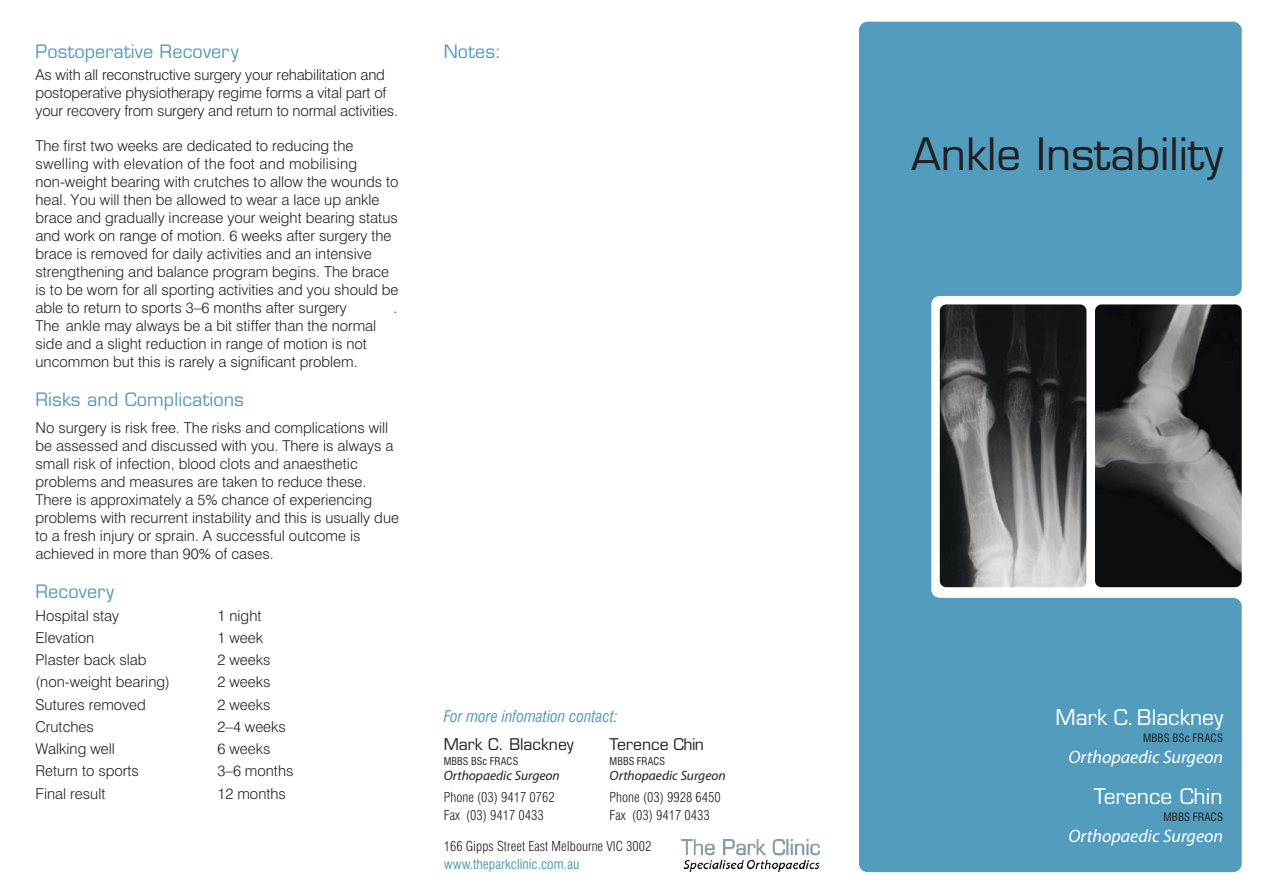
<style>
.page{position:relative;width:1263px;height:893px;background:#fff}
.page>*{position:absolute;margin:0;border:0;box-sizing:border-box;transform-origin:0 0}
.t1{font:43.5px "Eurostile";color:#231f20}
.t2{font:21px "Eurostile";color:#fff}
.t3{font:18px "Eurostile";letter-spacing:.005em;color:#529cbe}
.t4{font:italic 18px "Myriad Pro";color:#fff}
.t5{font:italic condensed 15.75px "Swiss 721 BT";color:#529cbe}
.t6{font:15.75px "Eurostile";color:#231f20}
.t7{font:300 15px/18px "Swiss 721 BT";color:#231f20}
.t8{font:300 condensed 13.5px "Swiss 721 BT";color:#231f20}
.t9{font:italic 13.5px "Myriad Pro";color:#231f20}
.t10{font:condensed 13.5px "Swiss 721 BT";color:#529cbe}
.t11{font:condensed 11.25px "Swiss 721 BT";color:#231f20}
.t12{font:condensed 10.5px "Swiss 721 BT";color:#231f20}
</style>
<div class="page">
<div style="left:859px;top:64px;width:85px;height:753px;background:#529cbe"></div>
<img style="left:681px;top:840px;width:138px;height:25px">
<img style="left:683px;top:865px;width:136px;height:6px">
<div style="left:931px;top:296px;width:323px;height:302px;background:#fff;border-radius:9px"></div>
<div style="left:859px;top:22px;width:383px;height:274px;background:#529cbe;border-radius:9px"></div>
<div style="left:859px;top:598px;width:383px;height:274px;background:#529cbe;border-radius:9px"></div>
<img style="left:940px;top:304px;width:146px;height:283px">
<img style="left:1095px;top:304px;width:147px;height:283px">
<p class="t3" style="left:36px;top:41px;width:205px">Postoperative Recovery</p>
<p class="t7" style="left:36px;top:66px;width:364px">As with all reconstructive surgery your rehabilitation and postoperative physiotherapy regime forms a vital part of your recovery from surgery and return to normal activities.</p>
<p class="t7" style="left:36px;top:137px;width:365px">The first two weeks are dedicated to reducing the swelling with elevation of the foot and mobilising non-weight bearing with crutches to allow the wounds to heal. You will then be allowed to wear a lace up ankle brace and gradually increase your weight bearing status and work on range of motion. 6 weeks after surgery the brace is removed for daily activities and an intensive strengthening and balance program begins. The brace is to be worn for all sporting activities and you should be able to return to sports 3–6 months after surgery</p>
<p class="t7" style="left:394px;top:299px;width:5px">.</p>
<p class="t7" style="left:36px;top:317px;width:342px">The ankle may always be a bit stiffer than the normal side and a slight reduction in range of motion is not uncommon but this is rarely a significant problem.</p>
<p class="t3" style="left:36px;top:389px;width:210px">Risks and Complications</p>
<p class="t7" style="left:36px;top:418px;width:365px">No surgery is risk free. The risks and complications will be assessed and discussed with you. There is always a small risk of infection, blood clots and anaesthetic problems and measures are taken to reduce these.<br>There is approximately a 5% chance of experiencing problems with recurrent instability and this is usually due to a fresh injury or sprain. A successful outcome is achieved in more than 90% of cases.</p>
<p class="t3" style="left:36px;top:581px;width:80px">Recovery</p>
<p class="t7" style="left:36px;top:606px;width:85px">Hospital stay</p>
<p class="t7" style="left:217px;top:606px;width:46px">1 night</p>
<p class="t7" style="left:36px;top:628px;width:60px">Elevation</p>
<p class="t7" style="left:218px;top:628px;width:47px">1 week</p>
<p class="t7" style="left:36px;top:650px;width:112px">Plaster back slab</p>
<p class="t7" style="left:218px;top:650px;width:54px">2 weeks</p>
<p class="t7" style="left:36px;top:673px;width:136px">(non-weight bearing)</p>
<p class="t7" style="left:218px;top:673px;width:54px">2 weeks</p>
<p class="t7" style="left:36px;top:695px;width:112px">Sutures removed</p>
<p class="t7" style="left:217px;top:695px;width:54px">2 weeks</p>
<p class="t7" style="left:36px;top:717px;width:60px">Crutches</p>
<p class="t7" style="left:217px;top:717px;width:70px">2–4 weeks</p>
<p class="t7" style="left:36px;top:739px;width:81px">Walking well</p>
<p class="t7" style="left:218px;top:739px;width:54px">6 weeks</p>
<p class="t7" style="left:36px;top:762px;width:105px">Return to sports</p>
<p class="t7" style="left:217px;top:762px;width:77px">3–6 months</p>
<p class="t7" style="left:36px;top:784px;width:71px">Final result</p>
<p class="t7" style="left:217px;top:784px;width:70px">12 months</p>
<p class="t3" style="left:444px;top:41px;width:59px">Notes:</p>
<p class="t5" style="left:444px;top:707px;width:176px">For more infomation contact:</p>
<p class="t6" style="left:444px;top:735px;width:132px">Mark C. Blackney</p>
<p class="t6" style="left:610px;top:735px;width:96px">Terence Chin</p>
<p class="t12" style="left:444px;top:755px;width:76px">MBBS BSc FRACS</p>
<p class="t12" style="left:610px;top:755px;width:57px">MBBS FRACS</p>
<p class="t9" style="left:444px;top:770px;width:118px">Orthopaedic Surgeon</p>
<p class="t9" style="left:610px;top:770px;width:118px">Orthopaedic Surgeon</p>
<p class="t8" style="left:444px;top:789px;width:113px">Phone (03) 9417 0762</p>
<p class="t8" style="left:610px;top:789px;width:113px">Phone (03) 9928 6450</p>
<p class="t8" style="left:444px;top:807px;width:102px">Fax (03) 9417 0433</p>
<p class="t8" style="left:610px;top:807px;width:102px">Fax (03) 9417 0433</p>
<p class="t8" style="left:444px;top:838px;width:209px">166 Gipps Street East Melbourne VIC 3002</p>
<p class="t10" style="left:444px;top:856px;width:137px">www.theparkclinic.com.au</p>
<h1 class="t1" style="left:911px;top:128px;width:314px">Ankle Instability</h1>
<h2 class="t2" style="left:1056px;top:704px;width:169px">Mark C.Blackney</h2>
<p class="t11" style="left:1143px;top:731px;width:81px">MBBS BSc FRACS</p>
<p class="t4" style="left:1068px;top:750px;width:156px">Orthopaedic Surgeon</p>
<h2 class="t2" style="left:1094px;top:783px;width:130px">Terence Chin</h2>
<p class="t11" style="left:1163px;top:810px;width:61px">MBBS FRACS</p>
<p class="t4" style="left:1068px;top:829px;width:156px">Orthopaedic Surgeon</p>
</div>
